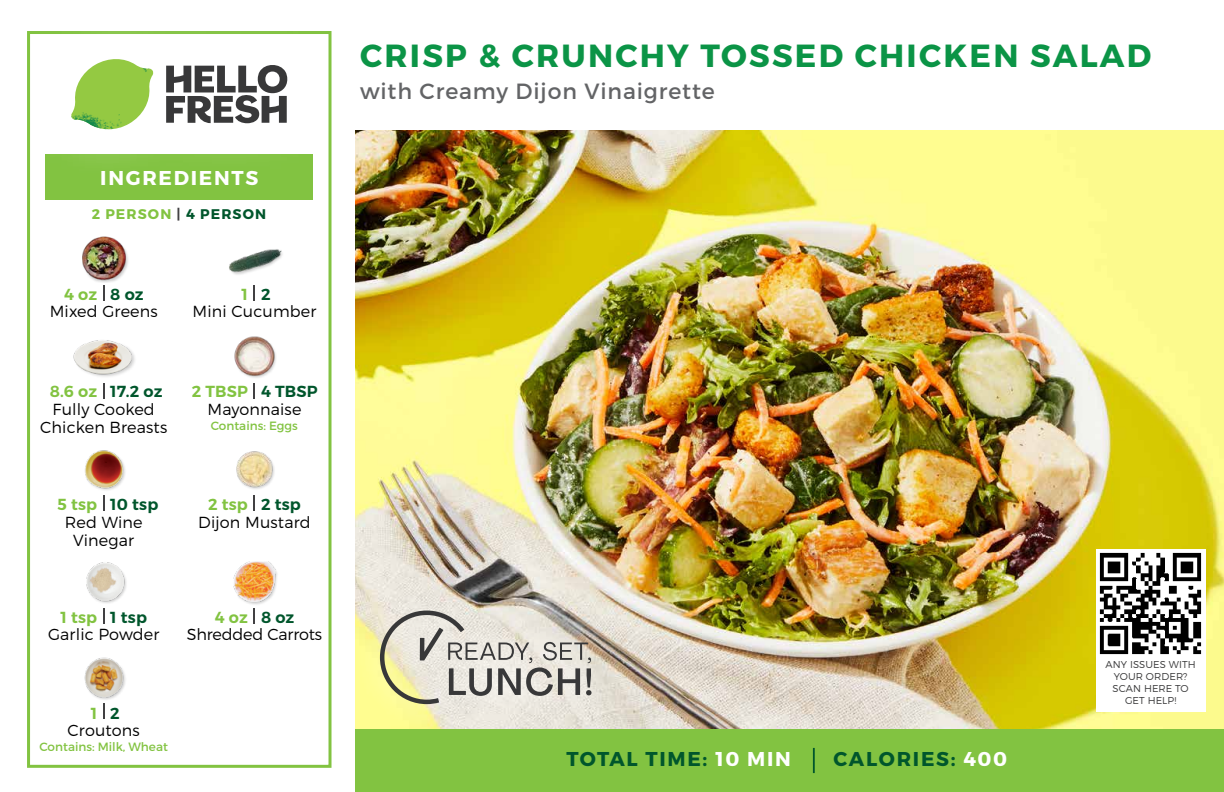
<style>
.page{position:relative;width:1224px;height:792px;background:#fff}
.page>*{position:absolute;margin:0;border:0;box-sizing:border-box;transform-origin:0 0}
.t1{font:700 32px "Montserrat";letter-spacing:.07em;color:#0b9446}
.t2{font:22px "Montserrat";letter-spacing:.04em;color:#636466}
.t3{font:700 20px "Montserrat";letter-spacing:.085em;color:#00562c}
.t4{font:700 20px "Montserrat";letter-spacing:.085em;color:#fff}
.t5{font:300 16px/18px "Montserrat";letter-spacing:.01em;color:#000;text-align:center}
.t6{font:600 16px "Montserrat";letter-spacing:.01em;color:#00562c}
.t7{font:600 16px "Montserrat";letter-spacing:.01em;color:#82c341}
.t8{font:300 16px "Montserrat";letter-spacing:-.01em;color:#000}
.t9{font:700 14px "Montserrat";letter-spacing:.08em;color:#82c341}
.t10{font:12px "Montserrat";color:#82c341}
.t11{font:300 10px/12px "Montserrat";letter-spacing:.01em;color:#383839;text-align:center}
.s1{color:#414042}
.s2{color:#00562c}
.s3{color:#fff}
</style>
<div class="page">
<img style="left:356px;top:130px;width:868px;height:599px">
<div style="left:356px;top:729px;width:868px;height:63px;background:#82c341"></div>
<div style="left:45px;top:154px;width:268px;height:46px;background:#82c341"></div>
<div style="left:27px;top:31px;width:305px;height:737px;border:3px solid #82c341"></div>
<hr style="left:813px;top:748px;width:2px;height:25px;background:#00562c">
<img style="left:82px;top:236px;width:46px;height:46px">
<img style="left:229px;top:249px;width:54px;height:26px">
<img style="left:73px;top:340px;width:62px;height:45px">
<img style="left:234px;top:336px;width:42px;height:42px">
<img style="left:85px;top:450px;width:40px;height:40px">
<img style="left:236px;top:451px;width:39px;height:38px">
<img style="left:86px;top:562px;width:41px;height:41px">
<img style="left:233px;top:561px;width:44px;height:44px">
<img style="left:84px;top:657px;width:42px;height:43px">
<div style="left:22px;top:8px;width:318px;height:173px;background:#fff;opacity:.75"></div>
<svg style="left:166px;top:63px;width:121px;height:60px"></svg>
<svg style="left:71px;top:59px;width:82px;height:70px"></svg>
<img style="left:116px;top:59px;width:37px;height:31px">
<img style="left:71px;top:86px;width:75px;height:13px">
<img style="left:71px;top:90px;width:72px;height:39px">
<img style="left:114px;top:99px;width:32px;height:30px">
<div style="left:1096px;top:655px;width:110px;height:57px;background:#fff"></div>
<div style="left:1096px;top:549px;width:110px;height:110px;background:#fff"></div>
<img style="left:1099px;top:552px;width:103px;height:103px">
<div style="left:356px;top:586px;width:260px;height:142px;background:#fff;opacity:.9"></div>
<svg style="left:378px;top:608px;width:214px;height:98px;background:#ccc8bb"></svg>
<svg style="left:254px;top:286px;width:1px;height:15px"></svg>
<svg style="left:103px;top:286px;width:1px;height:15px"></svg>
<svg style="left:254px;top:383px;width:1px;height:16px"></svg>
<svg style="left:103px;top:383px;width:1px;height:16px"></svg>
<svg style="left:254px;top:495px;width:1px;height:16px"></svg>
<svg style="left:103px;top:495px;width:1px;height:16px"></svg>
<svg style="left:254px;top:609px;width:1px;height:15px"></svg>
<svg style="left:103px;top:609px;width:1px;height:15px"></svg>
<svg style="left:103px;top:704px;width:1px;height:15px"></svg>
<p class="t4" style="left:100px;top:165px;width:159px">INGREDIENTS</p>
<p class="t9" style="left:92px;top:205px;width:176px">2 PERSON <span class="s1">|</span> <span class="s2">4 PERSON</span></p>
<p class="t6" style="left:110px;top:284px;width:35px">8 oz</p>
<p class="t6" style="left:261px;top:284px;width:11px">2</p>
<p class="t7" style="left:64px;top:284px;width:35px">4 oz</p>
<p class="t7" style="left:241px;top:284px;width:8px">1</p>
<p class="t5" style="left:50px;top:302px;width:110px">Mixed Greens</p>
<p class="t5" style="left:193px;top:302px;width:125px">Mini Cucumber</p>
<p class="t7" style="left:50px;top:382px;width:49px">8.6 oz</p>
<p class="t7" style="left:192px;top:382px;width:58px">2 TBSP</p>
<p class="t6" style="left:110px;top:382px;width:54px">17.2 oz</p>
<p class="t6" style="left:261px;top:382px;width:58px">4 TBSP</p>
<p class="t5" style="left:40px;top:400px;width:129px">Fully Cooked<br>Chicken Breasts</p>
<p class="t5" style="left:208px;top:400px;width:95px">Mayonnaise</p>
<p class="t10" style="left:211px;top:418px;width:89px">Contains: Eggs</p>
<p class="t7" style="left:58px;top:494px;width:41px">5 tsp</p>
<p class="t7" style="left:208px;top:494px;width:41px">2 tsp</p>
<p class="t6" style="left:110px;top:494px;width:50px">10 tsp</p>
<p class="t6" style="left:261px;top:494px;width:41px">2 tsp</p>
<p class="t5" style="left:65px;top:513px;width:79px">Red Wine<br>Vinegar</p>
<p class="t5" style="left:198px;top:513px;width:114px">Dijon Mustard</p>
<p class="t6" style="left:110px;top:607px;width:38px">1 tsp</p>
<p class="t6" style="left:261px;top:607px;width:35px">8 oz</p>
<p class="t7" style="left:60px;top:607px;width:38px">1 tsp</p>
<p class="t7" style="left:215px;top:607px;width:35px">4 oz</p>
<p class="t5" style="left:48px;top:626px;width:113px">Garlic Powder</p>
<p class="t8" style="left:187px;top:625px;width:137px">Shredded Carrots</p>
<p class="t6" style="left:110px;top:703px;width:11px">2</p>
<p class="t10" style="left:39px;top:740px;width:130px">Contains: Milk, Wheat</p>
<p class="t7" style="left:91px;top:703px;width:8px">1</p>
<p class="t5" style="left:68px;top:721px;width:74px">Croutons</p>
<h1 class="t1" style="left:360px;top:36px;width:793px">CRISP &amp; CRUNCHY TOSSED CHICKEN SALAD</h1>
<h2 class="t2" style="left:360px;top:78px;width:356px">with Creamy Dijon Vinaigrette</h2>
<p class="t3" style="left:567px;top:747px;width:226px">TOTAL TIME: <span class="s3">10 MIN</span></p>
<p class="t3" style="left:834px;top:747px;width:175px">CALORIES: <span class="s3">400</span></p>
<p class="t11" style="left:1106px;top:658px;width:92px">ANY ISSUES WITH<br>YOUR ORDER?<br>SCAN HERE TO<br>GET HELP!</p>
</div>
